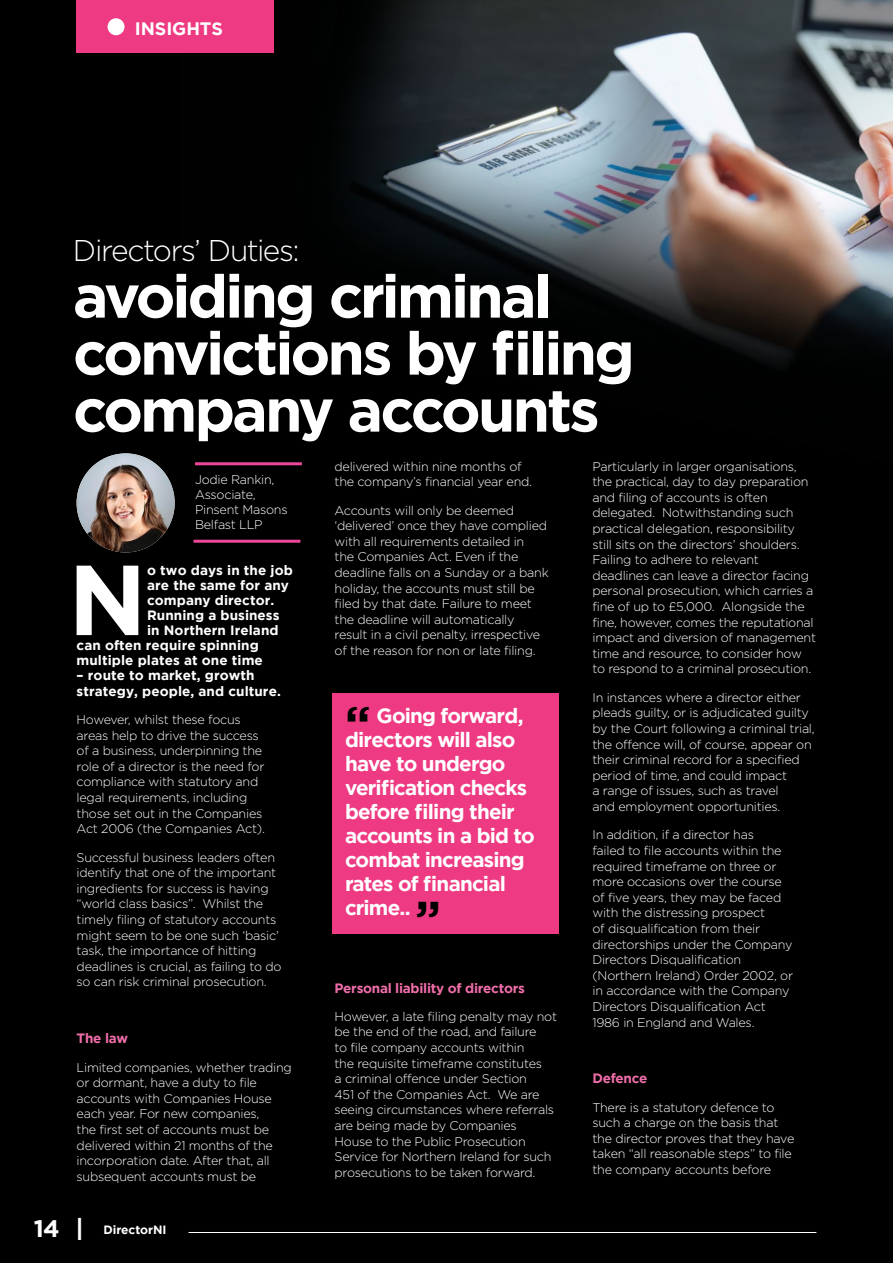
<style>
.page{position:relative;width:893px;height:1263px;background:#000}
.page>*{position:absolute;margin:0;border:0;box-sizing:border-box;transform-origin:0 0}
.t1{font:700 99.15px "Gotham";color:#fff}
.t2{font:700 60px/57px "Gotham";letter-spacing:-.045em;color:#fff}
.t3{font:700 47.25px "Gotham";color:#000}
.t4{font:300 30px "Gotham";letter-spacing:-.05em;color:#fff}
.t5{font:700 24px "Gotham";color:#fff}
.t6{font:700 20.55px/24px "Gotham";letter-spacing:-.04em;color:#fff}
.t7{font:700 18px "Gotham";letter-spacing:-.005em;color:#fff}
.t8{font:700 13.5px/15.6px "Gotham";letter-spacing:.005em;color:#fff}
.t9{font:700 13.5px "Gotham";letter-spacing:-.02em;color:#f06eaa}
.t10{font:300 12.6px/15.6px "Gotham";letter-spacing:-.02em;color:#fff}
.t11{font:700 12px "Gotham";letter-spacing:-.005em;color:#fff}
</style>
<div class="page">
<img style="left:180px;top:0;width:713px;height:781px">
<div style="left:332px;top:693px;width:226px;height:240px;background:#ee3a82"></div>
<img style="left:77px;top:453px;width:98px;height:99px">
<hr style="left:194px;top:540px;width:106px;height:3px;background:#ee4799">
<hr style="left:195px;top:462px;width:107px;height:3px;background:#ee4799">
<div style="left:76px;top:0;width:198px;height:52px;background:#ee3a82"></div>
<div style="left:108px;top:18px;width:17px;height:17px;background:#fff;border-radius:50%"></div>
<hr style="left:189px;top:1232px;width:627px;height:1px;background:#fff">
<h3 class="t7" style="left:135px;top:18px;width:90px">INSIGHTS</h3>
<h3 class="t4" style="left:73px;top:234px;width:228px">Directors’ Duties:</h3>
<h2 class="t2" style="left:73px;top:266px;width:563px">avoiding criminal convictions by filing company accounts</h2>
<p class="t10" style="left:195px;top:471px;width:94px;line-height:15px">Jodie Rankin,<br>Associate,<br>Pinsent Masons<br>Belfast LLP</p>
<h1 class="t1" style="left:68px;top:543px;width:80px">N</h1>
<p class="t8" style="left:147px;top:562px;width:147px">o two days in the job</p>
<p class="t8" style="left:147px;top:577px;width:143px">are the same for any</p>
<p class="t8" style="left:147px;top:592px;width:129px">company director.</p>
<p class="t8" style="left:147px;top:607px;width:134px">Running a business</p>
<p class="t8" style="left:147px;top:622px;width:133px">in Northern Ireland</p>
<p class="t8" style="left:77px;top:637px;width:184px">can often require spinning</p>
<p class="t8" style="left:77px;top:652px;width:188px">multiple plates at one time</p>
<p class="t8" style="left:77px;top:667px;width:206px">– route to market, growth strategy, people, and culture.</p>
<p class="t10" style="left:77px;top:712px;width:190px">However, whilst these focus areas help to drive the success of a business, underpinning the role of a director is the need for compliance with statutory and legal requirements, including those set out in the Companies<br>Act 2006 (the Companies Act).</p>
<p class="t10" style="left:77px;top:849px;width:207px">Successful business leaders often identify that one of the important ingredients for success is having “world class basics”. Whilst the timely filing of statutory accounts might seem to be one such ‘basic’ task, the importance of hitting deadlines is crucial, as failing to do so can risk criminal prosecution.</p>
<p class="t9" style="left:77px;top:1030px;width:53px">The law</p>
<p class="t10" style="left:77px;top:1059px;width:217px">Limited companies, whether trading or dormant, have a duty to file accounts with Companies House each year. For new companies,<br>the first set of accounts must be delivered within 21 months of the incorporation date. After that, all subsequent accounts must be</p>
<h3 class="t5" style="left:34px;top:1214px;width:52px">14 |</h3>
<p class="t11" style="left:103px;top:1222px;width:65px">DirectorNI</p>
<p class="t10" style="left:335px;top:458px;width:199px">delivered within nine months of the company’s financial year end.</p>
<p class="t10" style="left:335px;top:502px;width:216px">Accounts will only be deemed ‘delivered’ once they have complied with all requirements detailed in<br>the Companies Act. Even if the deadline falls on a Sunday or a bank holiday, the accounts must still be filed by that date. Failure to meet the deadline will automatically result in a civil penalty, irrespective of the reason for non or late filing.</p>
<h3 class="t3" style="left:345px;top:696px;width:27px">“</h3>
<h3 class="t6" style="left:345px;top:703px;width:191px;text-indent:31px">Going forward, directors will also have to undergo verification checks before filing their accounts in a bid to combat increasing rates of financial crime..</h3>
<h3 class="t3" style="left:415px;top:891px;width:27px">”</h3>
<p class="t9" style="left:335px;top:980px;width:192px">Personal liability of directors</p>
<p class="t10" style="left:335px;top:1008px;width:224px">However, a late filing penalty may not be the end of the road, and failure<br>to file company accounts within<br>the requisite timeframe constitutes<br>a criminal offence under Section<br>451 of the Companies Act. We are seeing circumstances where referrals are being made by Companies House to the Public Prosecution Service for Northern Ireland for such prosecutions to be taken forward.</p>
<p class="t10" style="left:592px;top:458px;width:225px">Particularly in larger organisations, the practical, day to day preparation and filing of accounts is often delegated. Notwithstanding such practical delegation, responsibility still sits on the directors’ shoulders.<br>Failing to adhere to relevant deadlines can leave a director facing personal prosecution, which carries a fine of up to £5,000. Alongside the fine, however, comes the reputational impact and diversion of management time and resource, to consider how to respond to a criminal prosecution.</p>
<p class="t10" style="left:592px;top:689px;width:224px">In instances where a director either pleads guilty, or is adjudicated guilty by the Court following a criminal trial, the offence will, of course, appear on their criminal record for a specified period of time, and could impact<br>a range of issues, such as travel<br>and employment opportunities.</p>
<p class="t10" style="left:592px;top:827px;width:202px">In addition, if a director has<br>failed to file accounts within the required timeframe on three or more occasions over the course of five years, they may be faced with the distressing prospect<br>of disqualification from their directorships under the Company<br>Directors Disqualification (Northern Ireland) Order 2002, or in accordance with the Company<br>Directors Disqualification Act<br>1986 in England and Wales.</p>
<p class="t9" style="left:592px;top:1071px;width:57px">Defence</p>
<p class="t10" style="left:592px;top:1099px;width:203px">There is a statutory defence to such a charge on the basis that the director proves that they have taken “all reasonable steps” to file the company accounts before</p>
</div>
